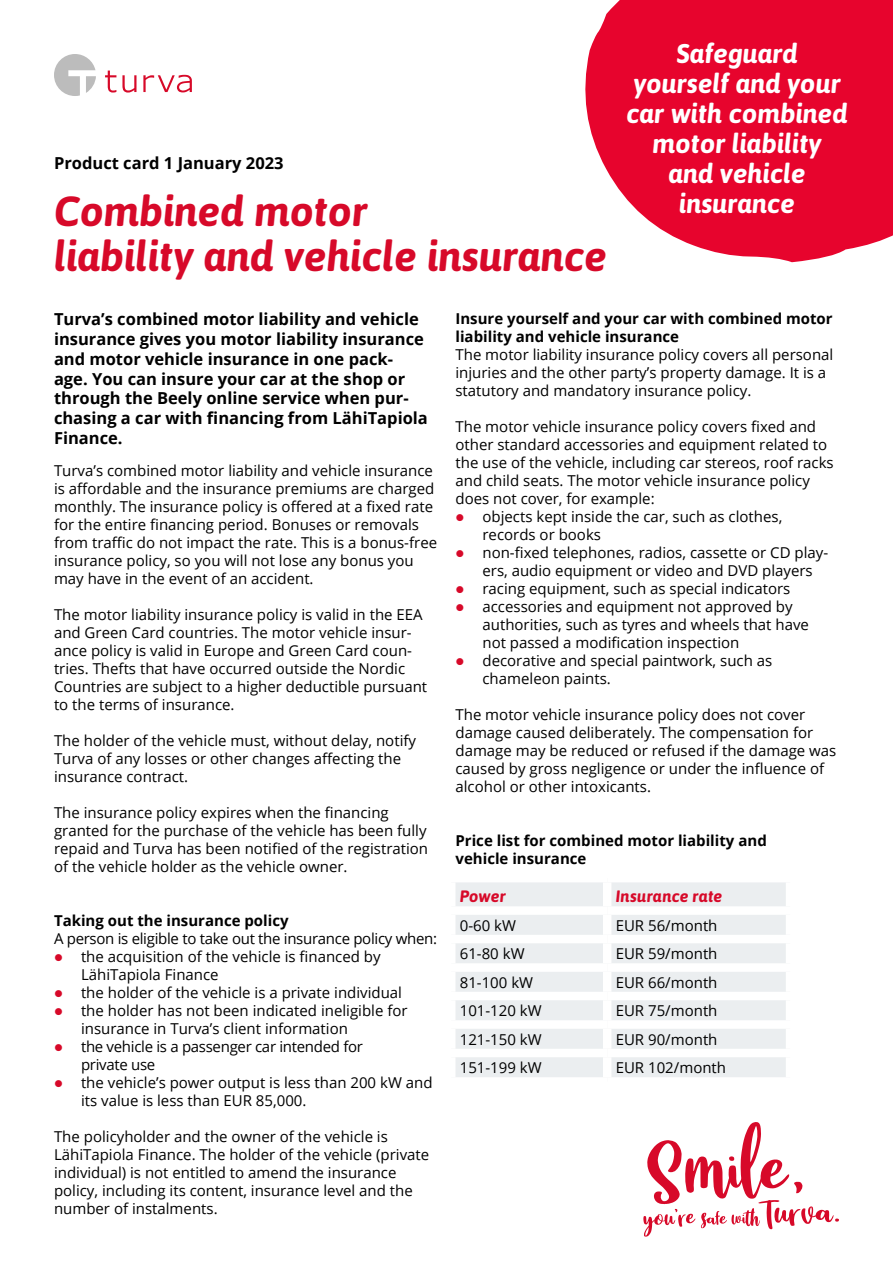
<style>
.page{position:relative;width:893px;height:1263px;background:#fff}
.page>*{position:absolute;margin:0;border:0;box-sizing:border-box;transform-origin:0 0}
.t1{font:italic 700 42px/45px "Asap";color:#d70929}
.t2{font:italic 700 27px/30px "Asap";color:#fff;text-align:center}
.t3{font:700 16.5px/19.8px "Open Sans";color:#000}
.Otsikko__punainen_pi{font:italic 700 16.5px "Asap";letter-spacing:.01em;color:#d70929}
.t4{font:15px/18px "Open Sans";color:#000}
.t5{font:700 15px/18px "Open Sans";color:#000}
.t6{font:15px/18px "Open Sans";letter-spacing:-.02em;color:#000}
</style>
<div class="page">
<div style="left:455px;top:882px;width:331px;height:195px;background:#ebeef0"></div>
<div style="left:447px;top:906px;width:160px;height:9px;background:#fff"></div>
<div style="left:447px;top:935px;width:160px;height:8px;background:#fff"></div>
<div style="left:447px;top:963px;width:160px;height:9px;background:#fff"></div>
<div style="left:447px;top:992px;width:160px;height:8px;background:#fff"></div>
<div style="left:447px;top:1020px;width:160px;height:9px;background:#fff"></div>
<div style="left:447px;top:1049px;width:160px;height:8px;background:#fff"></div>
<div style="left:603px;top:882px;width:8px;height:24px;background:#fff"></div>
<div style="left:607px;top:906px;width:187px;height:9px;background:#fff"></div>
<div style="left:603px;top:915px;width:8px;height:20px;background:#fff"></div>
<div style="left:607px;top:935px;width:187px;height:8px;background:#fff"></div>
<div style="left:603px;top:943px;width:8px;height:20px;background:#fff"></div>
<div style="left:607px;top:963px;width:187px;height:9px;background:#fff"></div>
<div style="left:603px;top:972px;width:8px;height:20px;background:#fff"></div>
<div style="left:607px;top:992px;width:187px;height:8px;background:#fff"></div>
<div style="left:603px;top:1000px;width:8px;height:20px;background:#fff"></div>
<div style="left:607px;top:1020px;width:187px;height:9px;background:#fff"></div>
<div style="left:603px;top:1029px;width:8px;height:20px;background:#fff"></div>
<div style="left:607px;top:1049px;width:187px;height:8px;background:#fff"></div>
<div style="left:603px;top:1057px;width:8px;height:20px;background:#fff"></div>
<svg style="left:54px;top:54px;width:42px;height:42px"></svg>
<svg style="left:105px;top:71px;width:11px;height:22px"></svg>
<svg style="left:122px;top:75px;width:14px;height:18px"></svg>
<svg style="left:143px;top:75px;width:49px;height:17px"></svg>
<svg style="left:585px;top:0;width:308px;height:262px;background:#e92145"></svg>
<svg style="left:643px;top:1123px;width:196px;height:113px"></svg>
<p class="t2" style="left:626px;top:39px;width:223px">Safeguard yourself and your car with combined motor liability<br>and vehicle insurance</p>
<p class="t3" style="left:54px;top:152px;width:231px">Product card 1 January 2023</p>
<p class="t1" style="left:54px;top:189px;width:555px">Combined motor<br>liability and vehicle insurance</p>
<p class="t3" style="left:54px;top:309px;width:375px">Turva’s combined motor liability and vehicle insurance gives you motor liability insurance and motor vehicle insurance in one pack&shy;age. You can insure your car at the shop or through the Beely online service when pur&shy;chasing a car with financing from LähiTapiola Finance.</p>
<p class="t4" style="left:54px;top:461px;width:385px">Turva’s combined motor liability and vehicle insurance is affordable and the insurance premiums are charged monthly. The insurance policy is offered at a fixed rate for the entire financing period. Bonuses or removals from traffic do not impact the rate. This is a bonus-free insurance policy, so you will not lose any bonus you may have in the event of an accident.</p>
<p class="t4" style="left:54px;top:605px;width:375px">The motor liability insurance policy is valid in the EEA and Green Card countries. The motor vehicle insur&shy;ance policy is valid in Europe and Green Card coun&shy;tries. Thefts that have occurred outside the Nordic Countries are subject to a higher deductible pursuant to the terms of insurance.</p>
<p class="t4" style="left:54px;top:731px;width:364px">The holder of the vehicle must, without delay, notify<br>Turva of any losses or other changes affecting the insurance contract.</p>
<p class="t4" style="left:54px;top:803px;width:376px">The insurance policy expires when the financing granted for the purchase of the vehicle has been fully repaid and Turva has been notified of the registration of the vehicle holder as the vehicle owner.</p>
<p class="t5" style="left:455px;top:309px;width:379px">Insure yourself and your car with combined motor liability and vehicle insurance</p>
<p class="t4" style="left:455px;top:345px;width:379px">The motor liability insurance policy covers all personal injuries and the other party’s property damage. It is a statutory and mandatory insurance policy.</p>
<p class="t4" style="left:455px;top:417px;width:380px">The motor vehicle insurance policy covers fixed and other standard accessories and equipment related to the use of the vehicle, including car stereos, roof racks and child seats. The motor vehicle insurance policy does not cover, for example:</p>
<p class="t4" style="left:482px;top:507px;width:301px">objects kept inside the car, such as clothes, records or books</p>
<p class="t4" style="left:482px;top:543px;width:347px">non-fixed telephones, radios, cassette or CD play&shy;ers, audio equipment or video and DVD players</p>
<p class="t4" style="left:482px;top:579px;width:309px">racing equipment, such as special indicators</p>
<p class="t4" style="left:482px;top:597px;width:328px">accessories and equipment not approved by authorities, such as tyres and wheels that have not passed a modification inspection</p>
<p class="t4" style="left:482px;top:651px;width:291px">decorative and special paintwork, such as chameleon paints.</p>
<p class="t4" style="left:455px;top:705px;width:382px">The motor vehicle insurance policy does not cover damage caused deliberately. The compensation for damage may be reduced or refused if the damage was caused by gross negligence or under the influence of alcohol or other intoxicants.</p>
<p class="t5" style="left:455px;top:831px;width:313px">Price list for combined motor liability and</p>
<p class="t5" style="left:455px;top:849px;width:132px">vehicle insurance</p>
<p class="Otsikko__punainen_pi" style="left:460px;top:887px;width:48px">Power</p>
<p class="Otsikko__punainen_pi" style="left:616px;top:887px;width:108px">Insurance rate</p>
<p class="t4" style="left:460px;top:916px;width:58px">0-60 kW</p>
<p class="t4" style="left:616px;top:916px;width:103px">EUR 56/month</p>
<p class="t4" style="left:460px;top:944px;width:66px">61-80 kW</p>
<p class="t4" style="left:616px;top:944px;width:103px">EUR 59/month</p>
<p class="t4" style="left:460px;top:973px;width:75px">81-100 kW</p>
<p class="t4" style="left:616px;top:973px;width:103px">EUR 66/month</p>
<p class="t4" style="left:460px;top:1001px;width:83px">101-120 kW</p>
<p class="t4" style="left:616px;top:1001px;width:103px">EUR 75/month</p>
<p class="t4" style="left:460px;top:1030px;width:83px">121-150 kW</p>
<p class="t4" style="left:616px;top:1030px;width:103px">EUR 90/month</p>
<p class="t4" style="left:460px;top:1058px;width:83px">151-199 kW</p>
<p class="t4" style="left:616px;top:1058px;width:112px">EUR 102/month</p>
<p class="t5" style="left:54px;top:911px;width:236px">Taking out the insurance policy</p>
<p class="t6" style="left:54px;top:929px;width:385px">A person is eligible to take out the insurance policy when:</p>
<p class="t4" style="left:81px;top:947px;width:301px">the acquisition of the vehicle is financed by<br>LähiTapiola Finance</p>
<p class="t4" style="left:81px;top:983px;width:323px">the holder of the vehicle is a private individual</p>
<p class="t4" style="left:81px;top:1001px;width:328px">the holder has not been indicated ineligible for insurance in Turva’s client information</p>
<p class="t6" style="left:81px;top:1037px;width:284px">the vehicle is a passenger car intended for private use</p>
<p class="t4" style="left:81px;top:1073px;width:353px">the vehicle’s power output is less than 200 kW and its value is less than EUR 85,000.</p>
<p class="t4" style="left:54px;top:1127px;width:377px">The policyholder and the owner of the vehicle is LähiTapiola Finance. The holder of the vehicle (private individual) is not entitled to amend the insurance policy, including its content, insurance level and the number of instalments.</p>
</div>
